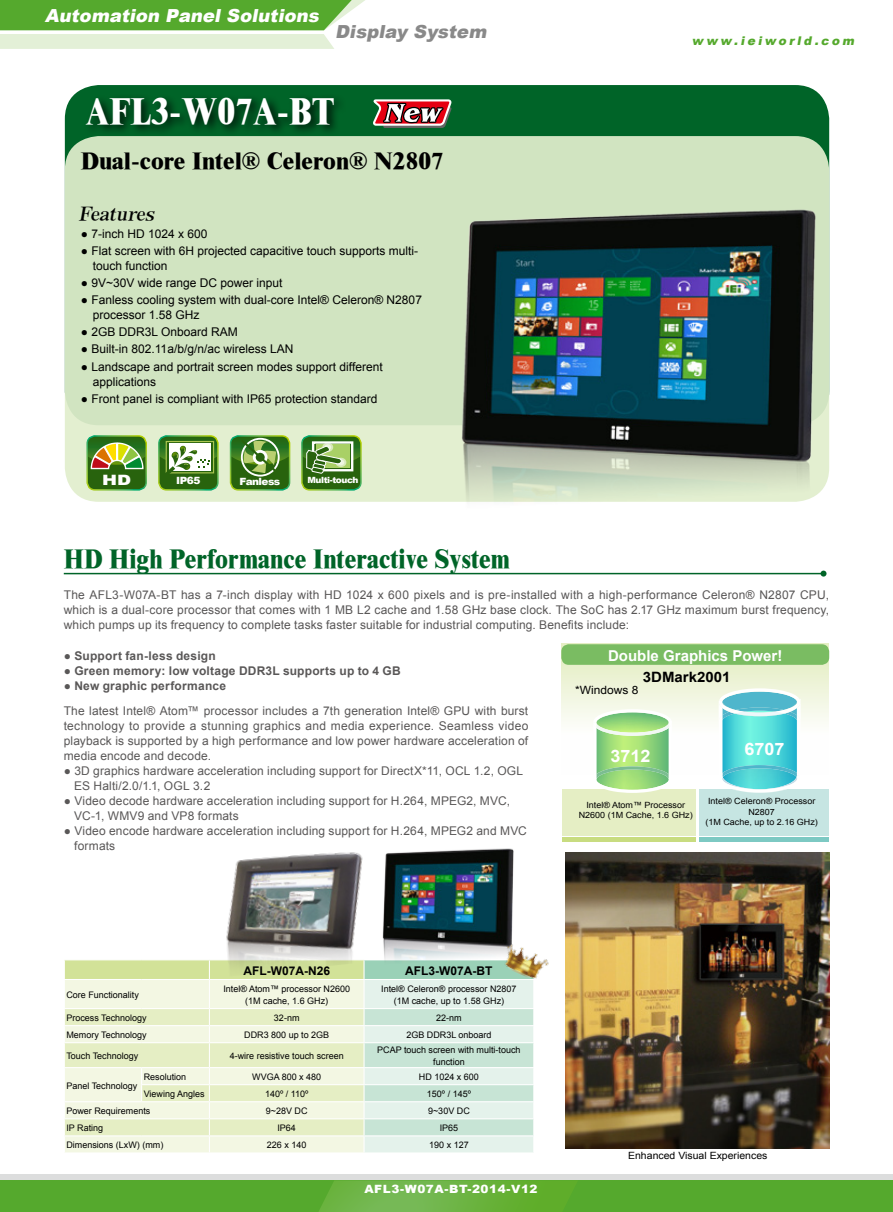
<style>
.page{position:relative;width:893px;height:1212px;background:#fff}
.page>*{position:absolute;margin:0;border:0;box-sizing:border-box;transform-origin:0 0}
.t1{font:800 37.5px "Times New Roman";color:#fff;scale:.9 1}
.t2{font:800 27px "Times New Roman";color:#006428;scale:.9 1}
.t3{font:800 24px "Times New Roman";color:#000}
.t4{font:italic 900 18px "Arial";color:#fff}
.t5{font:italic 900 18px "Arial";color:#898989}
.t6{font:italic 18px "AR Roman 1 Heavy Euro";color:#000}
.t7{font:700 17.1px "Arial";color:#fff;scale:1.05 1}
.t8{font:700 15px "Arial";color:#fff}
.t9{font:700 14.25px "Arial";color:#000;scale:1.05 1}
.t10{font:900 14.25px "Arial";color:#fff;scale:1.26 1}
.t11{font:12px/15px "Arial";letter-spacing:.01em;color:#595757}
.t12{font:12px/15px "Arial";color:#000}
.t13{font:700 12px "Arial";letter-spacing:.02em;color:#595757}
.t14{font:700 12px "Arial";color:#000}
.t15{font:italic 900 12px "Arial";color:#55a92d}
.t16{font:900 11.4px "Arial";letter-spacing:.05em;color:#fff;scale:1.05 1}
.t17{font:11.4px "Arial";color:#000;scale:1.05 1}
.t18{font:10.05px "Arial";color:#000;scale:1.05 1}
.t19{font:900 10.05px "Arial";letter-spacing:-.05em;color:#fff;scale:1.05 1}
.t20{font:9px/12px "Arial";color:#000;text-align:center}
.t21{font:8.55px/10.5px "Arial";color:#000;text-align:center;scale:1.05 1}
.t22{font:900 8.55px "Arial";letter-spacing:-.05em;color:#fff;scale:1.05 1}
.s1{font-weight:400}
</style>
<div class="page">
<div style="left:0;top:1174px;width:893px;height:38px;background:#dcdddd"></div>
<div style="left:0;top:1181px;width:893px;height:31px;background:#55a92d"></div>
<svg style="left:314px;top:1180px;width:264px;height:32px"></svg>
<svg style="left:0;top:0;width:365px;height:49px;background:#95c97b"></svg>
<div style="left:65px;top:85px;width:764px;height:340px;background:#006428;border-radius:34px"></div>
<div style="left:65px;top:136px;width:764px;height:366px;background:linear-gradient(to bottom,#cce1bd,#deeccb);border-radius:34px"></div>
<div style="left:83px;top:94px;width:263px;height:42px;background:#000;opacity:.75"></div>
<svg style="left:373px;top:99px;width:79px;height:29px;background:#ab6f6f"></svg>
<div style="left:302px;top:436px;width:59px;height:54px;background:#28630d;border-radius:8px"></div>
<div style="left:301px;top:435px;width:61px;height:56px;border:2px solid #fff;border-radius:8px"></div>
<svg style="left:302px;top:436px;width:59px;height:38px"></svg>
<div style="left:231px;top:436px;width:59px;height:54px;background:#28630d;border-radius:8px"></div>
<div style="left:230px;top:435px;width:60px;height:56px;border:2px solid #fff;border-radius:8px"></div>
<svg style="left:231px;top:436px;width:59px;height:41px"></svg>
<div style="left:159px;top:436px;width:59px;height:54px;background:#28630d;border-radius:8px"></div>
<div style="left:158px;top:435px;width:61px;height:56px;border:2px solid #fff;border-radius:8px"></div>
<svg style="left:159px;top:436px;width:59px;height:43px"></svg>
<div style="left:87px;top:436px;width:59px;height:54px;background:#28630d;border-radius:8px"></div>
<div style="left:86px;top:435px;width:61px;height:56px;border:2px solid #fff;border-radius:8px"></div>
<svg style="left:87px;top:436px;width:59px;height:34px"></svg>
<hr style="left:64px;top:573px;width:759px;height:1px;background:#006428">
<svg style="left:820px;top:571px;width:6px;height:6px"></svg>
<img style="left:566px;top:853px;width:263px;height:295px">
<svg style="left:64px;top:960px;width:470px;height:192px;background:#e5f0d9"></svg>
<img style="left:213px;top:852px;width:164px;height:125px">
<svg style="left:561px;top:643px;width:268px;height:79px;background:#eef4da"></svg>
<div style="left:562px;top:789px;width:134px;height:47px;background:#e5eec4"></div>
<hr style="left:562px;top:838px;width:134px;height:4px;background:#c8dc80">
<div style="left:699px;top:789px;width:130px;height:47px;background:#c6e5e2"></div>
<hr style="left:699px;top:838px;width:130px;height:4px;background:#7dc9c3">
<div style="left:561px;top:644px;width:268px;height:21px;background:#7abc62;border-radius:8px"></div>
<svg style="left:593px;top:709px;width:79px;height:84px"></svg>
<svg style="left:719px;top:688px;width:82px;height:105px"></svg>
<img style="left:499px;top:953px;width:50px;height:30px">
<img style="left:434px;top:194px;width:396px;height:308px">
<img style="left:372px;top:848px;width:153px;height:125px">
<h3 class="t4" style="left:45px;top:3px;width:280px">Automation Panel Solutions</h3>
<h3 class="t5" style="left:335px;top:19px;width:157px">Display System</h3>
<h1 class="t1" style="left:86px;top:89px;width:277px">AFL3-W07A-BT</h1>
<h3 class="t3" style="left:81px;top:147px;width:365px">Dual-core Intel® Celeron® N2807</h3>
<h3 class="t6" style="left:79px;top:204px;width:81px">Features</h3>
<p class="t12" style="left:81px;top:226px;width:128px">● 7-inch HD 1024 x 600</p>
<p class="t12" style="left:93px;top:243px;width:327px;text-indent:-12px">● Flat screen with 6H projected capacitive touch supports multi&shy;touch function</p>
<p class="t12" style="left:81px;top:275px;width:203px">● 9V~30V wide range DC power input</p>
<p class="t12" style="left:93px;top:293px;width:331px;text-indent:-12px">● Fanless cooling system with dual-core Intel® Celeron® N2807 processor 1.58 GHz</p>
<p class="t12" style="left:81px;top:325px;width:158px">● 2GB DDR3L Onboard RAM</p>
<p class="t12" style="left:81px;top:342px;width:214px">● Built-in 802.11a/b/g/n/ac wireless LAN</p>
<p class="t12" style="left:93px;top:359px;width:291px;text-indent:-12px">● Landscape and portrait screen modes support different applications</p>
<p class="t12" style="left:81px;top:391px;width:298px">● Front panel is compliant with IP65 protection standard</p>
<p class="t10" style="left:102px;top:470px;width:25px">HD</p>
<p class="t19" style="left:176px;top:473px;width:24px">IP65</p>
<p class="t19" style="left:239px;top:474px;width:40px">Fanless</p>
<p class="t22" style="left:308px;top:474px;width:50px">Multi-touch</p>
<p class="t15" style="left:692px;top:32px;width:167px">www.ieiworld.com</p>
<h2 class="t2" style="left:64px;top:543px;width:497px">HD High Performance Interactive System</h2>
<p class="t11" style="left:64px;top:587px;width:767px;text-align:justify">The AFL3-W07A-BT has a 7-inch display with HD 1024 x 600 pixels and is pre-installed with a high-performance Celeron® N2807 CPU, which is a dual-core processor that comes with 1 MB L2 cache and 1.58 GHz base clock. The SoC has 2.17 GHz maximum burst frequency, which pumps up its frequency to complete tasks faster suitable for industrial computing. Benefits include:</p>
<p class="t13" style="left:64px;top:648px;width:153px"><span class="s1">●</span> Support fan-less design</p>
<p class="t13" style="left:64px;top:663px;width:339px">● Green memory: low voltage DDR3L supports up to 4 GB</p>
<p class="t13" style="left:64px;top:678px;width:164px">● New graphic performance</p>
<p class="t11" style="left:64px;top:703px;width:466px;text-align:justify">The latest Intel® Atom™ processor includes a 7th generation Intel® GPU with burst technology to provide a stunning graphics and media experience. Seamless video playback is supported by a high performance and low power hardware acceleration of media encode and decode.</p>
<p class="t11" style="left:74px;top:763px;width:450px;text-indent:-10px">● 3D graphics hardware acceleration including support for DirectX*11, OCL 1.2, OGL<br>ES Halti/2.0/1.1, OGL 3.2</p>
<p class="t11" style="left:74px;top:793px;width:437px;text-indent:-10px">● Video decode hardware acceleration including support for H.264, MPEG2, MVC,<br>VC-1, WMV9 and VP8 formats</p>
<p class="t11" style="left:74px;top:823px;width:454px;text-indent:-10px">● Video encode hardware acceleration including support for H.264, MPEG2 and MVC formats</p>
<p class="t8" style="left:608px;top:646px;width:176px">Double Graphics Power!</p>
<p class="t9" style="left:643px;top:667px;width:85px">3DMark2001</p>
<p class="t17" style="left:575px;top:682px;width:62px">*Windows 8</p>
<h3 class="t7" style="left:610px;top:744px;width:40px">3712</h3>
<h3 class="t7" style="left:744px;top:738px;width:40px">6707</h3>
<p class="t21" style="left:579px;top:800px;width:110px">Intel® Atom™ Processor<br>N2600 (1M Cache, 1.6 GHz)</p>
<p class="t21" style="left:705px;top:796px;width:109px">Intel® Celeron® Processor<br>N2807<br>(1M Cache, up to 2.16 GHz)</p>
<p class="t14" style="left:243px;top:963px;width:88px">AFL-W07A-N26</p>
<p class="t14" style="left:405px;top:963px;width:89px">AFL3-W07A-BT</p>
<p class="t20" style="left:66px;top:989px;width:74px">Core Functionality</p>
<p class="t20" style="left:223px;top:983px;width:128px">Intel® Atom™ processor N2600 (1M cache, 1.6 GHz)</p>
<p class="t20" style="left:381px;top:983px;width:137px">Intel® Celeron® processor N2807 (1M cache, up to 1.58 GHz)</p>
<p class="t20" style="left:66px;top:1012px;width:82px">Process Technology</p>
<p class="t20" style="left:274px;top:1012px;width:27px">32-nm</p>
<p class="t20" style="left:436px;top:1012px;width:27px">22-nm</p>
<p class="t20" style="left:66px;top:1029px;width:82px">Memory Technology</p>
<p class="t20" style="left:244px;top:1029px;width:87px">DDR3 800 up to 2GB</p>
<p class="t20" style="left:406px;top:1029px;width:87px">2GB DDR3L onboard</p>
<p class="t20" style="left:66px;top:1050px;width:73px">Touch Technology</p>
<p class="t20" style="left:230px;top:1050px;width:116px">4-wire resistive touch screen</p>
<p class="t20" style="left:377px;top:1044px;width:145px">PCAP touch screen with multi-touch function</p>
<p class="t20" style="left:66px;top:1079px;width:72px">Panel Technology</p>
<p class="t20" style="left:144px;top:1071px;width:44px">Resolution</p>
<p class="t20" style="left:252px;top:1071px;width:71px">WVGA 800 x 480</p>
<p class="t20" style="left:419px;top:1071px;width:62px">HD 1024 x 600</p>
<p class="t20" style="left:144px;top:1088px;width:62px">Viewing Angles</p>
<p class="t20" style="left:265px;top:1088px;width:45px">140º / 110º</p>
<p class="t20" style="left:427px;top:1088px;width:46px">150º / 145º</p>
<p class="t20" style="left:66px;top:1105px;width:86px">Power Requirements</p>
<p class="t20" style="left:266px;top:1105px;width:43px">9~28V DC</p>
<p class="t20" style="left:428px;top:1105px;width:43px">9~30V DC</p>
<p class="t20" style="left:66px;top:1122px;width:38px">IP Rating</p>
<p class="t20" style="left:277px;top:1122px;width:20px">IP64</p>
<p class="t20" style="left:440px;top:1122px;width:20px">IP65</p>
<p class="t20" style="left:66px;top:1139px;width:98px">Dimensions (LxW) (mm)</p>
<p class="t20" style="left:267px;top:1139px;width:41px">226 x 140</p>
<p class="t20" style="left:429px;top:1139px;width:41px">190 x 127</p>
<p class="t16" style="left:364px;top:1180px;width:166px">AFL3-W07A-BT-2014-V12</p>
<p class="t18" style="left:628px;top:1148px;width:134px">Enhanced Visual Experiences</p>
</div>
